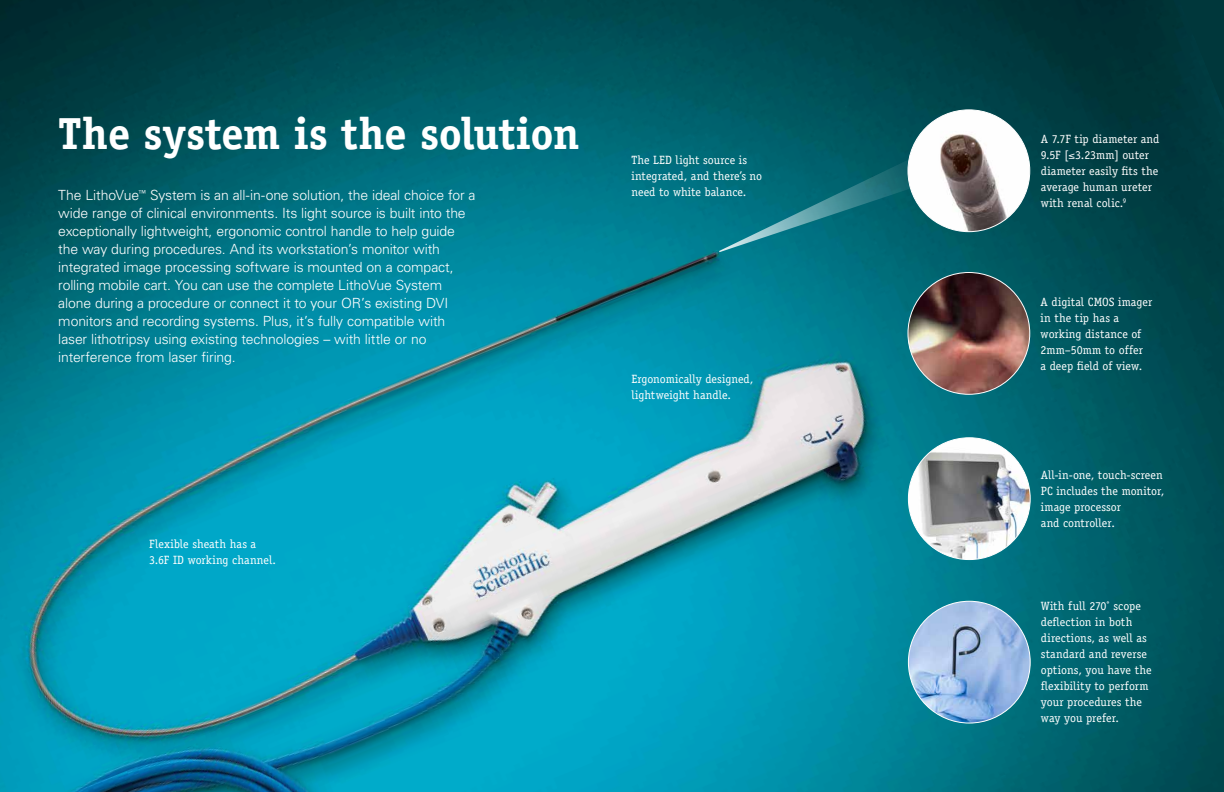
<style>
.page{position:relative;width:1224px;height:792px;background:#fff}
.page>*{position:absolute;margin:0;border:0;box-sizing:border-box;transform-origin:0 0}
.t1{font:700 45px "Officina Serif";letter-spacing:-.015em;color:#fff}
.t2{font:300 14px/18px "Univers";letter-spacing:-.01em;color:#fff}
.t3{font:12px/16px "Officina Serif";letter-spacing:.005em;color:#fff}
</style>
<div class="page">
<img style="left:0;top:0;width:1224px;height:792px">
<img style="left:908px;top:601px;width:122px;height:122px;border-radius:61px">
<img style="left:908px;top:110px;width:122px;height:122px;border-radius:61px">
<img style="left:908px;top:273px;width:122px;height:121px;border-radius:61px">
<svg style="left:719px;top:142px;width:237px;height:110px"></svg>
<img style="left:908px;top:438px;width:122px;height:122px;border-radius:61px">
<h1 class="t1" style="left:58px;top:105px;width:523px">The system is the solution</h1>
<p class="t2" style="left:58px;top:186px;width:419px">The LithoVue<sup>™</sup> System is an all-in-one solution, the ideal choice for a wide range of clinical environments. Its light source is built into the exceptionally lightweight, ergonomic control handle to help guide the way during procedures. And its workstation’s monitor with integrated image processing software is mounted on a compact, rolling mobile cart. You can use the complete LithoVue System alone during a procedure or connect it to your OR’s existing DVI monitors and recording systems. Plus, it’s fully compatible with laser lithotripsy using existing technologies – with little or no interference from laser firing.</p>
<p class="t3" style="left:631px;top:152px;width:132px">The LED light source is integrated, and there’s no need to white balance.</p>
<p class="t3" style="left:631px;top:371px;width:123px">Ergonomically designed, lightweight handle.</p>
<p class="t3" style="left:149px;top:536px;width:128px">Flexible sheath has a<br>3.6F ID working channel.</p>
<p class="t3" style="left:1041px;top:131px;width:120px">A 7.7F tip diameter and<br>9.5F [≤3.23mm] outer diameter easily fits the average human ureter with renal colic.<sup>9</sup></p>
<p class="t3" style="left:1041px;top:294px;width:113px">A digital CMOS imager in the tip has a working distance of<br>2mm–50mm to offer<br>a deep field of view.</p>
<p class="t3" style="left:1041px;top:467px;width:125px">All-in-one, touch-screen<br>PC includes the monitor, image processor<br>and controller.</p>
<p class="t3" style="left:1041px;top:598px;width:112px">With full 270˚ scope deflection in both directions, as well as standard and reverse options, you have the flexibility to perform your procedures the way you prefer.</p>
</div>
